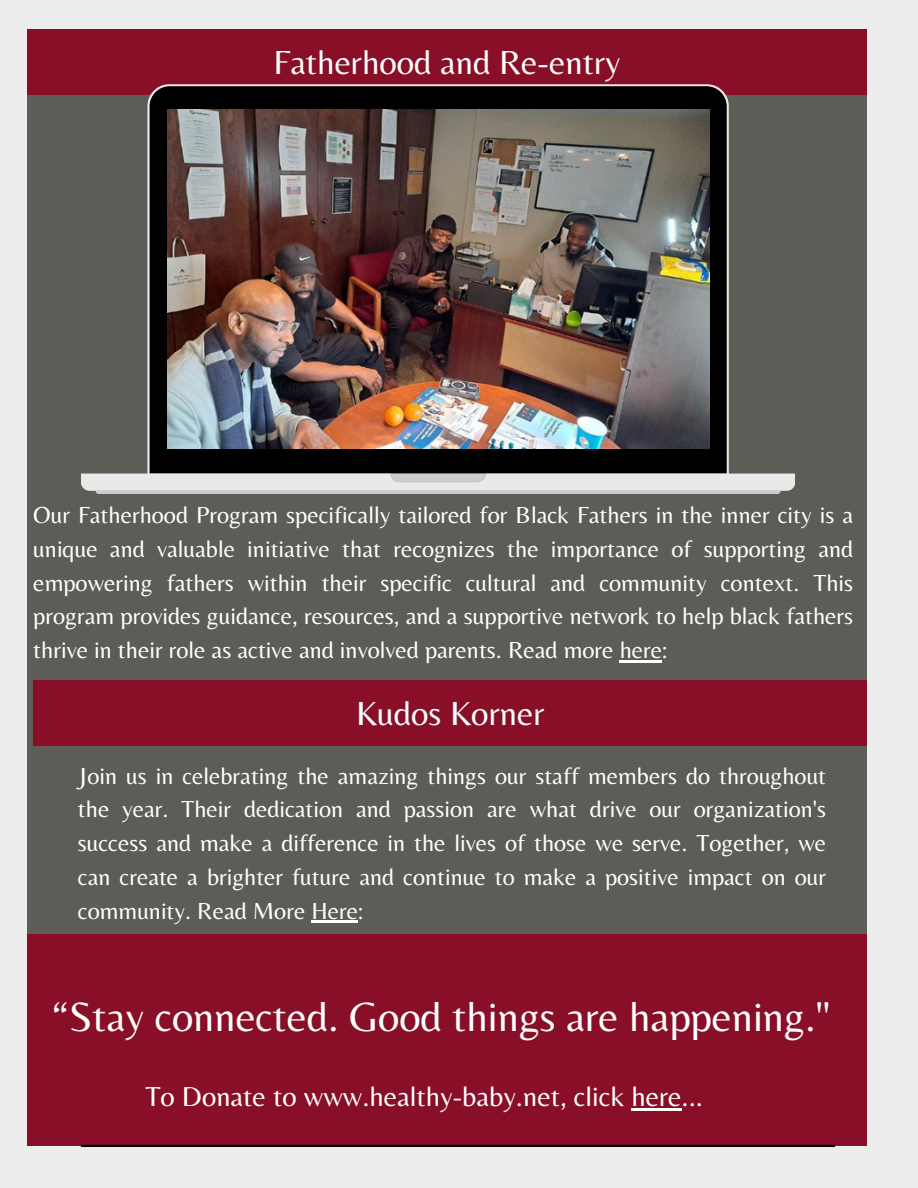
<style>
.page{position:relative;width:918px;height:1188px;background:#ededed}
.page>*{position:absolute;margin:0;border:0;box-sizing:border-box;transform-origin:0 0}
.t1{font:42.45px "Belleza";color:#fff}
.t2{font:34.8px "Belleza";color:#fff}
.t3{font:28.5px "Belleza";color:#fff}
.t4{font:24.15px/33.8px "Belleza";color:#fff;text-align:justify}
</style>
<div class="page">
<div style="left:27px;top:925px;width:840px;height:221px;background:#890f29"></div>
<div style="left:27px;top:39px;width:839px;height:895px;background:#5d5c57"></div>
<hr style="left:81px;top:1145px;width:754px;height:2px;background:#000">
<hr style="left:311px;top:921px;width:47px;height:2px;background:#fff">
<hr style="left:632px;top:1108px;width:50px;height:2px;background:#fff">
<div style="left:27px;top:29px;width:840px;height:65px;background:#890f29"></div>
<svg style="left:81px;top:84px;width:714px;height:407px"></svg>
<svg style="left:391px;top:474px;width:94px;height:8px"></svg>
<hr style="left:96px;top:491px;width:685px;height:3px;background:#ccc">
<img style="left:167px;top:109px;width:542px;height:339px">
<hr style="left:620px;top:660px;width:42px;height:3px;background:#fff">
<div style="left:33px;top:680px;width:834px;height:66px;background:#890f29"></div>
<h2 class="t2" style="left:274px;top:42px;width:348px">Fatherhood and Re-entry</h2>
<p class="t4" style="left:33px;top:498px;width:821px">Our Fatherhood Program specifically tailored for Black Fathers in the inner city is a unique and valuable initiative that recognizes the importance of supporting and empowering fathers within their specific cultural and community context. This program provides guidance, resources, and a supportive network to help black fathers thrive in their role as active and involved parents. Read more here:</p>
<h2 class="t2" style="left:356px;top:693px;width:190px">Kudos Korner</h2>
<p class="t4" style="left:78px;top:758px;width:750px">Join us in celebrating the amazing things our staff members do throughout the year. Their dedication and passion are what drive our organization's success and make a difference in the lives of those we serve. Together, we can create a brighter future and continue to make a positive impact on our community. Read More Here:</p>
<h1 class="t1" style="left:52px;top:991px;width:780px">“Stay connected. Good things are happening."</h1>
<p class="t3" style="left:145px;top:1079px;width:559px">To Donate to www.healthy-baby.net, click here...</p>
</div>
